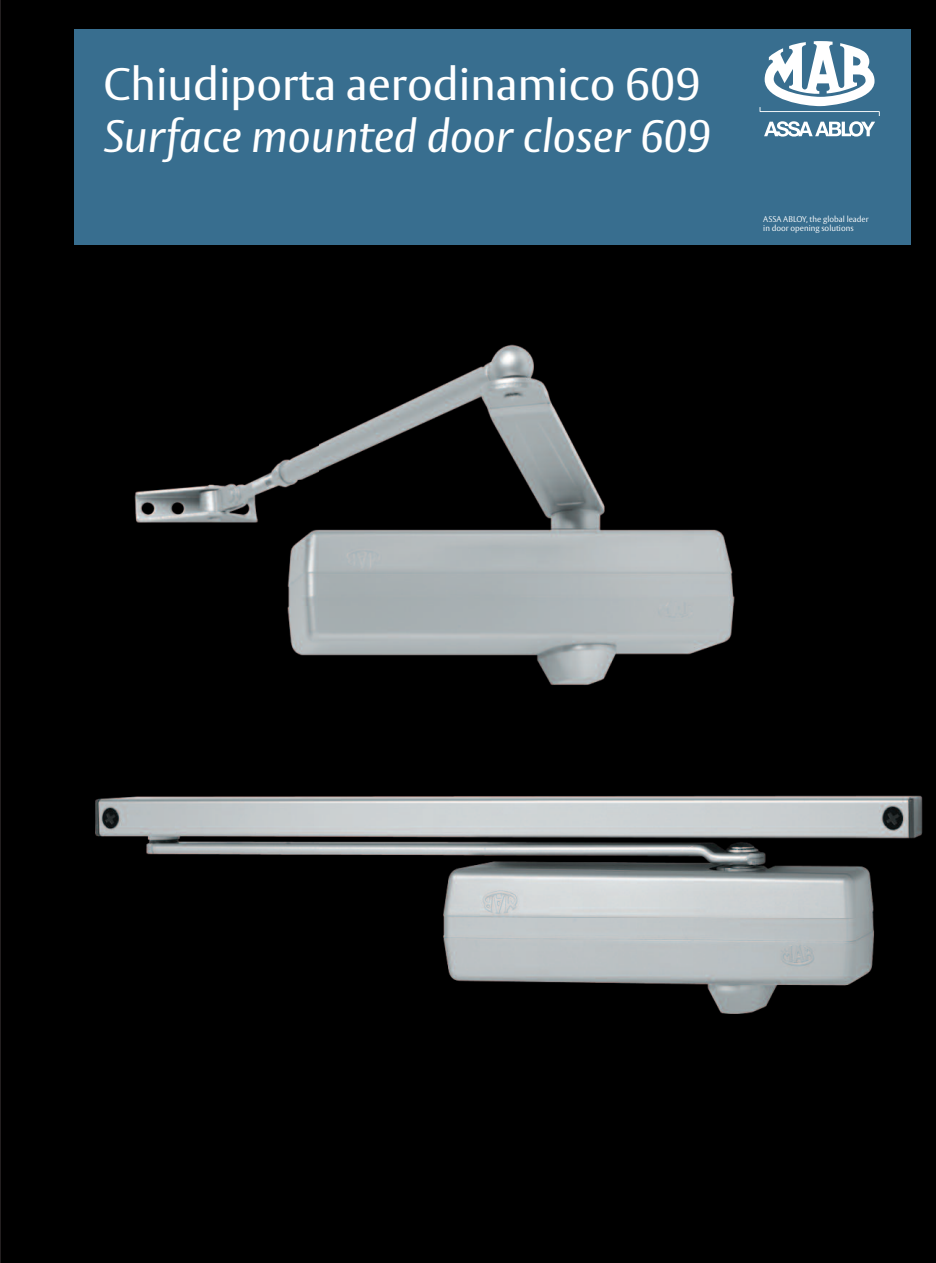
<style>
.page{position:relative;width:936px;height:1263px;background:#fff}
.page>*{position:absolute;margin:0;border:0;box-sizing:border-box;transform-origin:0 0}
.t1{font:italic 45px "Vesta";color:#fff}
.t2{font:45px "Vesta";color:#fff}
.t3{font:300 8.25px/9.8px "Vesta";color:#fff}
</style>
<div class="page">
<img style="left:2px;top:0;width:933px;height:1263px">
<div style="left:74px;top:29px;width:836px;height:215px;background:#386e8f"></div>
<svg style="left:759px;top:41px;width:120px;height:96px"></svg>
<h1 class="t2" style="left:104px;top:68px;width:598px">Chiudiporta aerodinamico 609</h1>
<h1 class="t1" style="left:104px;top:120px;width:608px">Surface mounted door closer 609</h1>
<p class="t3" style="left:763px;top:215px;width:107px">ASSA ABLOY, the global leader in door opening solutions</p>
</div>
